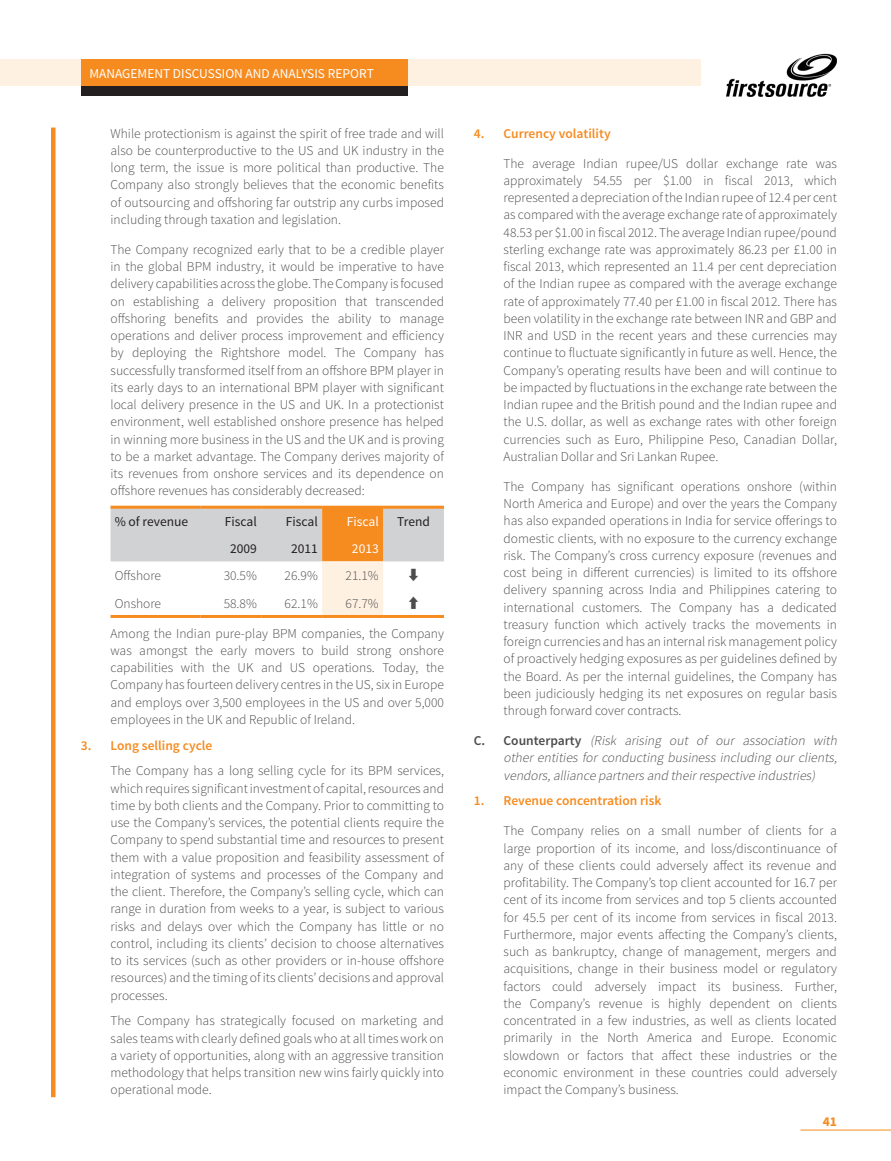
<style>
.page{position:relative;width:891px;height:1161px;background:#fff}
.page>*{position:absolute;margin:0;border:0;box-sizing:border-box;transform-origin:0 0}
.Tab_1{font:300 13.5px/17.2px "Source Sans Pro";color:#4b4c4d;text-align:justify}
.Tab_1-2{font:italic 300 13.5px/17.2px "Source Sans Pro";color:#4b4c4d;text-align:justify}
.Body_sub_head{font:600 13.5px "Source Sans Pro";color:#f68b1f}
.Body_Text{font:13.5px "Source Sans Pro";color:#fff}
.Body_Text-2{font:300 13.5px "Source Sans Pro";color:#4b4c4d}
.Body_Text-3{font:13.5px "Source Sans Pro";color:#231f20}
.t1{font:700 13.5px "Source Sans Pro";color:#f68b1f}
.Body_Text-4{font:700 13.5px "Koz Min Pr 6 N";color:#4b4c4d}
.s1{font-weight:600;font-style:normal}
</style>
<div class="page">
<img style="left:726px;top:53px;width:111px;height:43px">
<div style="left:0;top:60px;width:701px;height:26px;background:#fef1e2"></div>
<div style="left:81px;top:60px;width:327px;height:26px;background:#f68b1f"></div>
<div style="left:81px;top:86px;width:327px;height:10px;background:#231f20"></div>
<hr style="left:800px;top:1130px;width:91px;height:1px;background:#f68b1f">
<div style="left:51px;top:128px;width:5px;height:969px;background:#f68b1f"></div>
<svg style="left:111px;top:509px;width:333px;height:106px"></svg>
<hr style="left:111px;top:506px;width:89px;height:3px;background:#f68b1f">
<hr style="left:200px;top:506px;width:61px;height:3px;background:#f68b1f">
<hr style="left:261px;top:506px;width:61px;height:3px;background:#f68b1f">
<hr style="left:322px;top:506px;width:61px;height:3px;background:#f68b1f">
<hr style="left:383px;top:506px;width:61px;height:3px;background:#f68b1f">
<hr style="left:111px;top:615px;width:89px;height:3px;background:#f68b1f">
<hr style="left:200px;top:615px;width:61px;height:3px;background:#f68b1f">
<hr style="left:261px;top:615px;width:61px;height:3px;background:#f68b1f">
<hr style="left:322px;top:615px;width:61px;height:3px;background:#f68b1f">
<hr style="left:383px;top:615px;width:61px;height:3px;background:#f68b1f">
<p class="Body_Text" style="left:90px;top:65px;width:286px">MANAGEMENT DISCUSSION AND ANALYSIS REPORT</p>
<p class="Tab_1" style="left:111px;top:125px;width:335px">While protectionism is against the spirit of free trade and will also be counterproductive to the US and UK industry in the long term, the issue is more political than productive. The Company also strongly believes that the economic benefits of outsourcing and offshoring far outstrip any curbs imposed including through taxation and legislation.</p>
<p class="Tab_1" style="left:111px;top:241px;width:335px">The Company recognized early that to be a credible player in the global BPM industry, it would be imperative to have delivery capabilities across the globe. The Company is focused on establishing a delivery proposition that transcended offshoring benefits and provides the ability to manage operations and deliver process improvement and efficiency by deploying the Rightshore model. The Company has successfully transformed itself from an offshore BPM player in its early days to an international BPM player with significant local delivery presence in the US and UK. In a protectionist environment, well established onshore presence has helped in winning more business in the US and the UK and is proving to be a market advantage. The Company derives majority of its revenues from onshore services and its dependence on offshore revenues has considerably decreased:</p>
<p class="Body_Text-3" style="left:115px;top:513px;width:75px">% of revenue</p>
<p class="Body_Text-3" style="left:225px;top:513px;width:33px">Fiscal</p>
<p class="Body_Text-3" style="left:286px;top:513px;width:33px">Fiscal</p>
<p class="Body_Text" style="left:347px;top:513px;width:33px">Fiscal</p>
<p class="Body_Text-3" style="left:397px;top:513px;width:34px">Trend</p>
<p class="Body_Text-3" style="left:230px;top:540px;width:28px">2009</p>
<p class="Body_Text-3" style="left:291px;top:540px;width:28px">2011</p>
<p class="Body_Text" style="left:352px;top:540px;width:28px">2013</p>
<p class="Body_Text-2" style="left:115px;top:567px;width:48px">Offshore</p>
<p class="Body_Text-2" style="left:224px;top:567px;width:35px">30.5%</p>
<p class="Body_Text-2" style="left:285px;top:567px;width:35px">26.9%</p>
<p class="Body_Text-2" style="left:346px;top:567px;width:35px">21.1%</p>
<p class="Body_Text-4" style="left:407px;top:568px;width:15px">⬇</p>
<p class="Body_Text-2" style="left:115px;top:595px;width:48px">Onshore</p>
<p class="Body_Text-2" style="left:224px;top:595px;width:35px">58.8%</p>
<p class="Body_Text-2" style="left:285px;top:595px;width:35px">62.1%</p>
<p class="Body_Text-2" style="left:346px;top:595px;width:35px">67.7%</p>
<p class="Body_Text-4" style="left:407px;top:595px;width:15px">⬆</p>
<p class="Tab_1" style="left:111px;top:625px;width:335px">Among the Indian pure-play BPM companies, the Company was amongst the early movers to build strong onshore capabilities with the UK and US operations. Today, the Company has fourteen delivery centres in the US, six in Europe and employs over 3,500 employees in the US and over 5,000 employees in the UK and Republic of Ireland.</p>
<p class="Body_sub_head" style="left:81px;top:737px;width:133px">3. Long selling cycle</p>
<p class="Tab_1" style="left:111px;top:762px;width:335px">The Company has a long selling cycle for its BPM services, which requires significant investment of capital, resources and time by both clients and the Company. Prior to committing to use the Company’s services, the potential clients require the Company to spend substantial time and resources to present them with a value proposition and feasibility assessment of integration of systems and processes of the Company and the client. Therefore, the Company’s selling cycle, which can range in duration from weeks to a year, is subject to various risks and delays over which the Company has little or no control, including its clients’ decision to choose alternatives to its services (such as other providers or in-house offshore resources) and the timing of its clients’ decisions and approval processes.</p>
<p class="Tab_1" style="left:111px;top:1012px;width:335px">The Company has strategically focused on marketing and sales teams with clearly defined goals who at all times work on a variety of opportunities, along with an aggressive transition methodology that helps transition new wins fairly quickly into operational mode.</p>
<p class="Body_sub_head" style="left:474px;top:125px;width:138px">4. Currency volatility</p>
<p class="Tab_1" style="left:504px;top:155px;width:335px">The average Indian rupee/US dollar exchange rate was approximately 54.55 per $1.00 in fiscal 2013, which represented a depreciation of the Indian rupee of 12.4 per cent as compared with the average exchange rate of approximately 48.53 per $1.00 in fiscal 2012. The average Indian rupee/pound sterling exchange rate was approximately 86.23 per £1.00 in fiscal 2013, which represented an 11.4 per cent depreciation of the Indian rupee as compared with the average exchange rate of approximately 77.40 per £1.00 in fiscal 2012. There has been volatility in the exchange rate between INR and GBP and INR and USD in the recent years and these currencies may continue to fluctuate significantly in future as well. Hence, the Company’s operating results have been and will continue to be impacted by fluctuations in the exchange rate between the Indian rupee and the British pound and the Indian rupee and the U.S. dollar, as well as exchange rates with other foreign currencies such as Euro, Philippine Peso, Canadian Dollar, Australian Dollar and Sri Lankan Rupee.</p>
<p class="Tab_1" style="left:504px;top:478px;width:335px">The Company has significant operations onshore (within North America and Europe) and over the years the Company has also expanded operations in India for service offerings to domestic clients, with no exposure to the currency exchange risk. The Company’s cross currency exposure (revenues and cost being in different currencies) is limited to its offshore delivery spanning across India and Philippines catering to international customers. The Company has a dedicated treasury function which actively tracks the movements in foreign currencies and has an internal risk management policy of proactively hedging exposures as per guidelines defined by the Board. As per the internal guidelines, the Company has been judiciously hedging its net exposures on regular basis through forward cover contracts.</p>
<p class="Tab_1-2" style="left:504px;top:732px;width:338px;text-indent:-30px"><span class="s1">C . C o u n te r p a rty</span> (Risk arising out of our association with other entities for conducting business including our clients, vendors,alliance partners and theirrespective industries)</p>
<p class="Body_sub_head" style="left:474px;top:792px;width:189px">1. Revenue concentration risk</p>
<p class="Tab_1" style="left:504px;top:822px;width:335px">The Company relies on a small number of clients for a large proportion of its income, and loss/discontinuance of any of these clients could adversely affect its revenue and profitability. The Company’s top client accounted for 16.7 per cent of its income from services and top 5 clients accounted for 45.5 per cent of its income from services in fiscal 2013.<br>Furthermore, major events affecting the Company’s clients, such as bankruptcy, change of management, mergers and acquisitions, change in their business model or regulatory factors could adversely impact its business. Further, the Company’s revenue is highly dependent on clients concentrated in a few industries, as well as clients located primarily in the North America and Europe. Economic slowdown or factors that affect these industries or the economic environment in these countries could adversely impact the Company’s business.</p>
<p class="t1" style="left:823px;top:1112px;width:16px">41</p>
</div>
